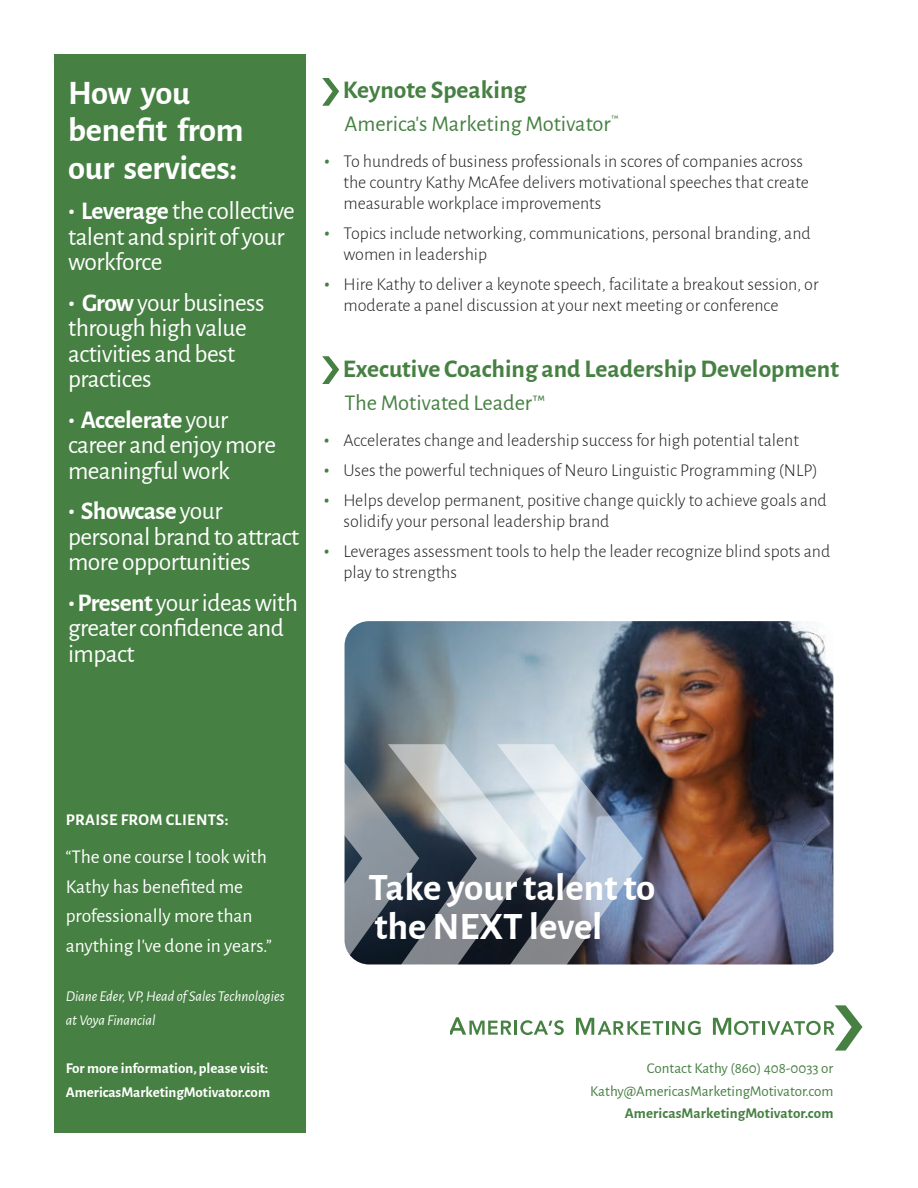
<style>
.page{position:relative;width:918px;height:1188px;background:#fff}
.page>*{position:absolute;margin:0;border:0;box-sizing:border-box;transform-origin:0 0}
.t1{font:700 39px/39px "Alegreya Sans";color:#fff}
.text{font:700 34.5px/37.5px "Alegreya Sans";letter-spacing:-.01em;color:#fff}
.text-2{font:25.5px/25.5px "Alegreya Sans";letter-spacing:-.02em;color:#fff}
.A_head{font:700 25.5px "Alegreya Sans";color:#468042}
.B_head{font:22.5px "Alegreya Sans";color:#468042}
.t2{font:19.5px/30px "Alegreya Sans";color:#fff}
.Alegreya_Bullets{font:300 18px/21px "Alegreya Sans";color:#231f20}
.t3{font:700 16.5px "Alegreya Sans";letter-spacing:.02em;color:#fff}
.t4{font:15px/22.5px "Alegreya Sans";color:#468042;text-align:right}
.t5{font:700 15px/24px "Alegreya Sans";color:#fff}
.t6{font:italic 15px/24px "Alegreya Sans";color:#fff}
.t7{font:700 15px "Alegreya Sans";letter-spacing:.01em;color:#468042}
.s1{font-weight:700}
.s2{font-weight:800;color:#468042}
</style>
<div class="page">
<div style="left:54px;top:55px;width:252px;height:1078px;background:#468042"></div>
<svg style="left:576px;top:1018px;width:125px;height:17px"></svg>
<svg style="left:713px;top:1018px;width:47px;height:17px"></svg>
<hr style="left:762px;top:1021px;width:3px;height:14px;background:#468042">
<svg style="left:767px;top:1005px;width:95px;height:46px"></svg>
<svg style="left:450px;top:1017px;width:61px;height:18px"></svg>
<hr style="left:514px;top:1021px;width:3px;height:14px;background:#468042">
<svg style="left:520px;top:1020px;width:44px;height:15px"></svg>
<img style="left:345px;top:621px;width:488px;height:343px">
<svg style="left:344px;top:744px;width:299px;height:221px;background:#7e8793"></svg>
<svg style="left:322px;top:78px;width:17px;height:28px"></svg>
<svg style="left:322px;top:356px;width:17px;height:28px"></svg>
<p class="text" style="left:68px;top:71px;width:177px">How you benefit from our services:</p>
<p class="text-2" style="left:68px;top:197px;width:228px"><span class="s1">• Leverage</span> the collective talent and spirit of your workforce</p>
<p class="text-2" style="left:68px;top:288px;width:198px"><span class="s1">• Grow</span> your business through high value activities and best practices</p>
<p class="text-2" style="left:68px;top:405px;width:209px"><span class="s1">• Accelerate</span> your career and enjoy more meaningful work</p>
<p class="text-2" style="left:68px;top:497px;width:233px"><span class="s1">• Showcase</span> your personal brand to attract more opportunities</p>
<p class="text-2" style="left:68px;top:588px;width:232px"><span class="s1">• Present</span> your ideas with greater confidence and impact</p>
<p class="A_head" style="left:343px;top:71px;width:185px">Keynote Speaking</p>
<p class="B_head" style="left:344px;top:109px;width:276px">America’s Marketing Motivator<sup>™</sup></p>
<p class="Alegreya_Bullets" style="left:344px;top:150px;width:467px;text-indent:-19px"><span class="s2">•</span> To hundreds of business professionals in scores of companies across the country Kathy McAfee delivers motivational speeches that create measurable workplace improvements</p>
<p class="Alegreya_Bullets" style="left:344px;top:222px;width:469px;text-indent:-19px"><span class="s2">•</span> Topics include networking, communications, personal branding, and women in leadership</p>
<p class="Alegreya_Bullets" style="left:344px;top:273px;width:477px;text-indent:-19px"><span class="s2">•</span> Hire Kathy to deliver a keynote speech, facilitate a breakout session, or moderate a panel discussion at your next meeting or conference</p>
<p class="A_head" style="left:343px;top:350px;width:498px">Executive Coaching and Leadership Development</p>
<p class="B_head" style="left:344px;top:387px;width:203px">The Motivated Leader™</p>
<p class="Alegreya_Bullets" style="left:324px;top:429px;width:476px"><span class="s2">•</span> Accelerates change and leadership success for high potential talent</p>
<p class="Alegreya_Bullets" style="left:324px;top:459px;width:495px"><span class="s2">•</span> Uses the powerful techniques of Neuro Linguistic Programming (NLP)</p>
<p class="Alegreya_Bullets" style="left:343px;top:489px;width:485px;text-indent:-19px"><span class="s2">•</span> Helps develop permanent, positive change quickly to achieve goals and solidify your personal leadership brand</p>
<p class="Alegreya_Bullets" style="left:343px;top:540px;width:488px;text-indent:-19px"><span class="s2">•</span> Leverages assessment tools to help the leader recognize blind spots and play to strengths</p>
<p class="t3" style="left:66px;top:808px;width:164px">PRAISE FROM CLIENTS:</p>
<p class="t2" style="left:66px;top:840px;width:208px">“The one course I took with<br>Kathy has benefited me professionally more than anything I’ve done in years.”</p>
<p class="t6" style="left:66px;top:983px;width:220px">Diane Eder, VP, Head of Sales Technologies at Voya Financial</p>
<p class="t5" style="left:66px;top:1055px;width:206px">For more information, please visit:<br>AmericasMarketingMotivator.com</p>
<p class="t1" style="left:369px;top:865px;width:289px">Take your talent to the NEXT level</p>
<p class="t4" style="left:590px;top:1056px;width:245px">Contact Kathy (860) 408-0033 or<br>Kathy@AmericasMarketingMotivator.com</p>
<p class="t7" style="left:625px;top:1102px;width:210px">AmericasMarketingMotivator.com</p>
</div>
